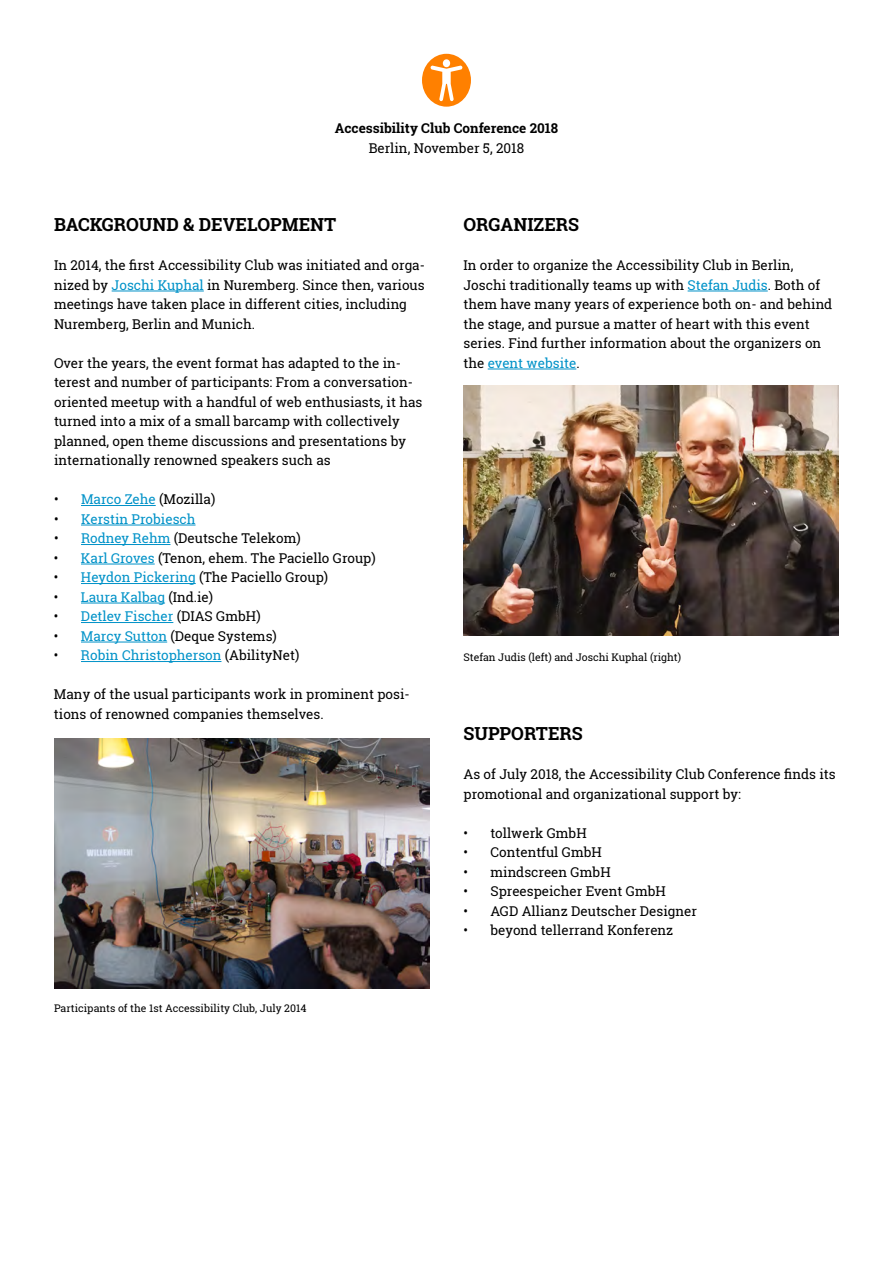
<style>
.page{position:relative;width:893px;height:1263px;background:#fff}
.page>*{position:absolute;margin:0;border:0;box-sizing:border-box;transform-origin:0 0}
.t1{font:700 18px "Roboto Slab";color:#000}
.t2{font:13.5px/19.5px "Roboto Slab";color:#000}
.t3{font:13.5px "Roboto Slab";color:#0092c8}
.t4{font:700 13.5px "Roboto Slab";color:#000}
.t5{font:10.5px "Roboto Slab";color:#000}
.s1{color:#0092c8}
.s2{color:#000}
</style>
<div class="page">
<div style="left:422px;top:54px;width:49px;height:53px;background:#ff8000;border-radius:50%"></div>
<div style="left:443px;top:59px;width:7px;height:8px;background:#fff;border-radius:50%"></div>
<svg style="left:430px;top:65px;width:33px;height:36px"></svg>
<hr style="left:688px;top:291px;width:80px;height:1px;background:#0092c8">
<hr style="left:488px;top:369px;width:88px;height:1px;background:#0092c8">
<img style="left:463px;top:385px;width:376px;height:251px">
<hr style="left:112px;top:291px;width:92px;height:1px;background:#0092c8">
<hr style="left:81px;top:505px;width:75px;height:1px;background:#0092c8">
<hr style="left:81px;top:525px;width:115px;height:1px;background:#0092c8">
<hr style="left:81px;top:544px;width:89px;height:1px;background:#0092c8">
<hr style="left:81px;top:564px;width:74px;height:1px;background:#0092c8">
<hr style="left:81px;top:583px;width:115px;height:1px;background:#0092c8">
<hr style="left:81px;top:603px;width:84px;height:1px;background:#0092c8">
<hr style="left:81px;top:622px;width:92px;height:1px;background:#0092c8">
<hr style="left:81px;top:642px;width:86px;height:1px;background:#0092c8">
<hr style="left:81px;top:661px;width:140px;height:1px;background:#0092c8">
<img style="left:54px;top:739px;width:375px;height:250px">
<p class="t4" style="left:335px;top:119px;width:225px">ACCESSIBILITY CLUB CONFERENCE 2018</p>
<p class="t2" style="left:369px;top:138px;width:157px">Berlin, November 5, 2018</p>
<h1 class="t1" style="left:54px;top:213px;width:284px">BACKGROUND &amp; DEVELOPMENT</h1>
<p class="t2" style="left:54px;top:256px;width:372px">In 2014, the first Accessibility Club was initiated and orga&shy;nized by <span class="s1">Joschi Kuphal</span> in Nuremberg. Since then, various meetings have taken place in different cities, including Nuremberg, Berlin and Munich.</p>
<p class="t2" style="left:54px;top:353px;width:370px">Over the years, the event format has adapted to the in&shy;terest and number of participants: From a conversation&shy;oriented meetup with a handful of web enthusiasts, it has turned into a mix of a small barcamp with collectively planned, open theme discussions and presentations by internationally renowned speakers such as</p>
<p class="t2" style="left:54px;top:490px;width:163px">• <span class="s1">Marco Zehe</span> (Mozilla)</p>
<p class="t3" style="left:54px;top:510px;width:143px"><span class="s2">•</span> Kerstin Probiesch</p>
<p class="t2" style="left:54px;top:529px;width:248px">• <span class="s1">Rodney Rehm</span> (Deutsche Telekom)</p>
<p class="t2" style="left:54px;top:548px;width:323px">• <span class="s1">Karl Groves</span> (Tenon, ehem. The Paciello Group)</p>
<p class="t2" style="left:54px;top:568px;width:276px">• <span class="s1">Heydon Pickering</span> (The Paciello Group)</p>
<p class="t3" style="left:54px;top:588px;width:161px"><span class="s2">•</span> Laura Kalbag <span class="s2">(Ind.ie)</span></p>
<p class="t3" style="left:54px;top:607px;width:208px"><span class="s2">•</span> Detlev Fischer <span class="s2">(DIAS GmbH)</span></p>
<p class="t2" style="left:54px;top:626px;width:224px">• <span class="s1">Marcy Sutton</span> (Deque Systems)</p>
<p class="t3" style="left:54px;top:646px;width:247px"><span class="s2">•</span> Robin Christopherson <span class="s2">(AbilityNet)</span></p>
<p class="t2" style="left:54px;top:685px;width:357px">Many of the usual participants work in prominent posi&shy;tions of renowned companies themselves.</p>
<p class="t5" style="left:54px;top:1000px;width:254px">Participants of the 1st Accessibility Club, July 2014</p>
<h1 class="t1" style="left:463px;top:213px;width:116px">ORGANIZERS</h1>
<p class="t2" style="left:463px;top:256px;width:370px">In order to organize the Accessibility Club in Berlin, Joschi traditionally teams up with <span class="s1">Stefan Judis</span>. Both of them have many years of experience both on- and behind the stage, and pursue a matter of heart with this event series. Find further information about the organizers on the <span class="s1">event website</span>.</p>
<p class="t5" style="left:463px;top:649px;width:219px">Stefan Judis (left) and Joschi Kuphal (right)</p>
<h1 class="t1" style="left:463px;top:721px;width:119px">SUPPORTERS</h1>
<p class="t2" style="left:463px;top:764px;width:374px">As of July 2018, the Accessibility Club Conference finds its promotional and organizational support by:</p>
<p class="t2" style="left:463px;top:823px;width:125px">• tollwerk GmbH</p>
<p class="t2" style="left:463px;top:842px;width:140px">• Contentful GmbH</p>
<p class="t2" style="left:463px;top:862px;width:149px">• mindscreen GmbH</p>
<p class="t2" style="left:463px;top:881px;width:204px">• Spreespeicher Event GmbH</p>
<p class="t2" style="left:463px;top:901px;width:235px">• AGD Allianz Deutscher Designer</p>
<p class="t2" style="left:463px;top:920px;width:211px">• beyond tellerrand Konferenz</p>
</div>
